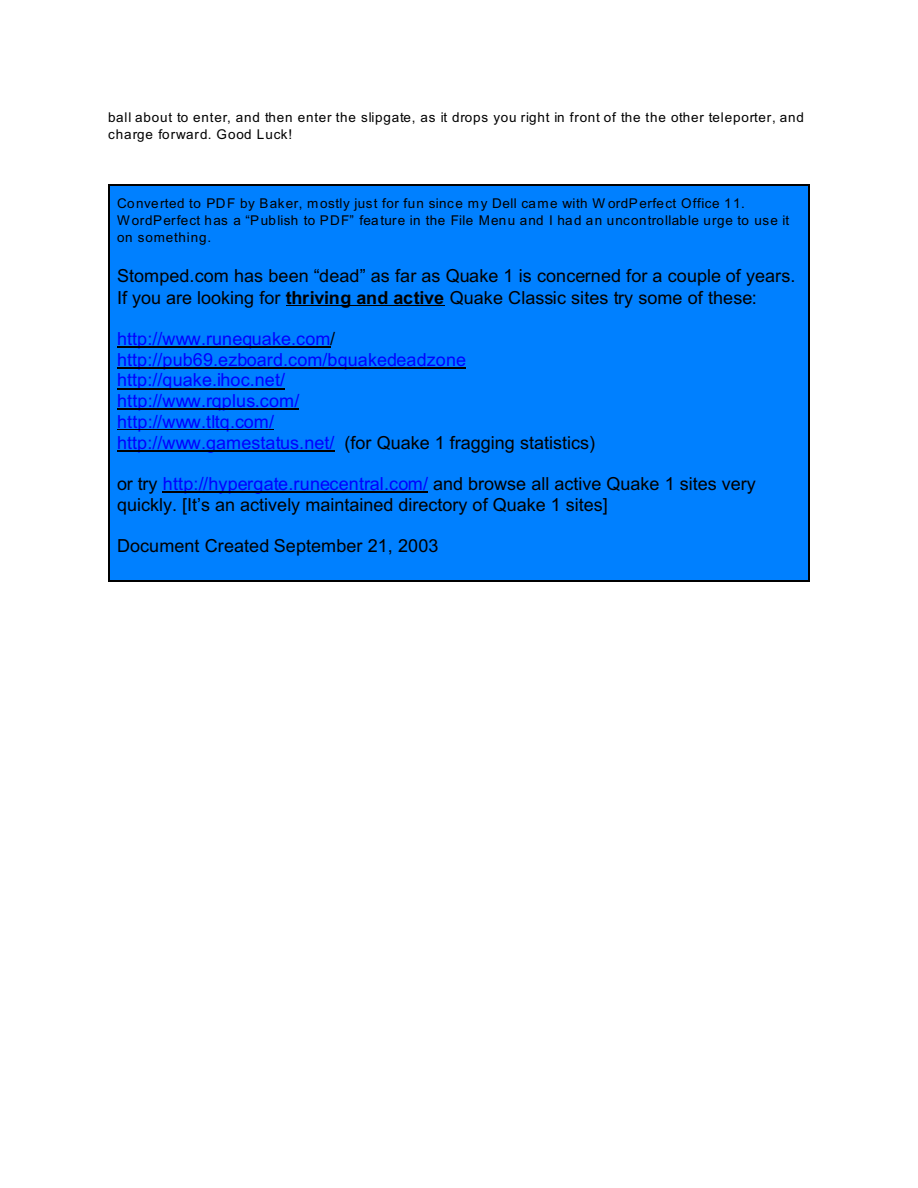
<style>
.page{position:relative;width:918px;height:1188px;background:#fff}
.page>*{position:absolute;margin:0;border:0;box-sizing:border-box;transform-origin:0 0}
.t1{font:18px/21.3px "Arial";letter-spacing:.005em;color:#000}
.t2{font:18px/20.7px "Arial";letter-spacing:.005em;color:#00f}
.t3{font:13.5px/17.1px "Arial";letter-spacing:.035em;color:#000}
.t4{font:13.5px/17.1px "Arial";letter-spacing:.06em;color:#000}
.s1{font-weight:700}
.s2{color:#000}
.s3{color:#00f}
</style>
<div class="page">
<div style="left:108px;top:185px;width:702px;height:396px;background:#0080ff"></div>
<hr style="left:108px;top:185px;width:1px;height:396px;background:#000">
<hr style="left:809px;top:185px;width:1px;height:396px;background:#000">
<hr style="left:108px;top:185px;width:702px;height:1px;background:#000">
<hr style="left:108px;top:580px;width:702px;height:1px;background:#000">
<hr style="left:286px;top:305px;width:159px;height:1px;background:#000">
<hr style="left:117px;top:347px;width:213px;height:1px;background:#000">
<hr style="left:117px;top:367px;width:349px;height:1px;background:#000">
<hr style="left:117px;top:388px;width:168px;height:1px;background:#000">
<hr style="left:117px;top:409px;width:182px;height:1px;background:#000">
<hr style="left:117px;top:429px;width:157px;height:1px;background:#000">
<hr style="left:117px;top:450px;width:217px;height:1px;background:#000">
<hr style="left:163px;top:492px;width:265px;height:1px;background:#000">
<p class="t4" style="left:108px;top:110px;width:697px">ball about to enter, and then enter the slipgate, as it drops you right in front of the the other teleporter, and charge forward. Good Luck!</p>
<p class="t3" style="left:117px;top:195px;width:674px">Converted to PDF by Baker, mostly just for fun since my Dell came with W ordPerfect Office 11.<br>W ordPerfect has a “Publish to PDF” feature in the File Menu and I had an uncontrollable urge to use it on something.</p>
<p class="t1" style="left:117px;top:267px;width:680px">Stomped.com has been “dead” as far as Quake 1 is concerned for a couple of years.<br>If you are looking for <span class="s1">thriving and active</span> Quake Classic sites try some of these:</p>
<p class="t2" style="left:117px;top:330px;width:480px">http://www.runequake.com<span class="s2">/ </span>http://pub69.ezboard.com/bquakedeadzone http://quake.ihoc.net/<br>http://www.rqplus.com/<br>http://www.tltq.com/<br>http://www.gamestatus.net/ <span class="s2">(for Quake 1 fragging statistics)</span></p>
<p class="t1" style="left:117px;top:475px;width:640px;line-height:20.7px">or try <span class="s3">http://hypergate.runecentral.com/</span> and browse all active Quake 1 sites very quickly. [It’s an actively maintained directory of Quake 1 sites]</p>
<p class="t1" style="left:117px;top:537px;width:323px">Document Created September 21, 2003</p>
</div>
